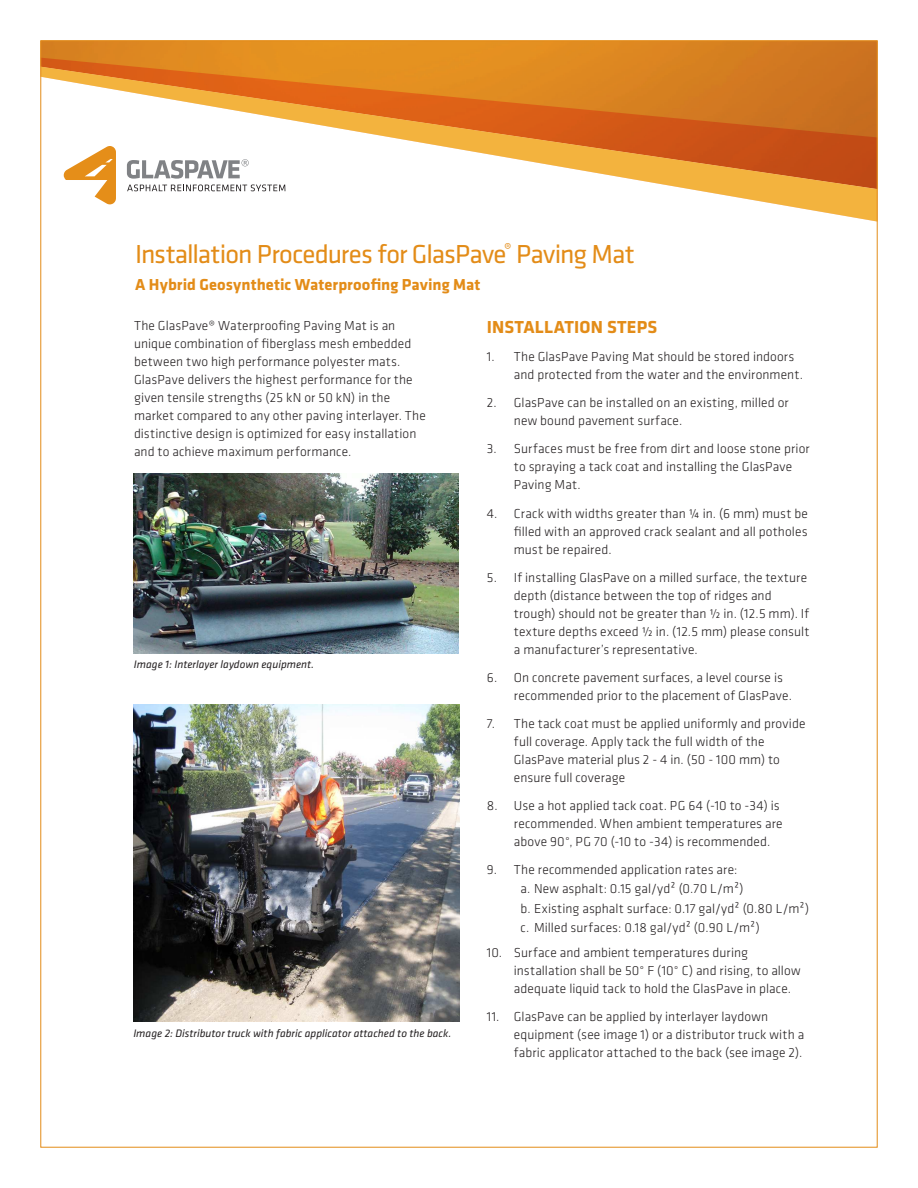
<style>
.page{position:relative;width:918px;height:1188px;background:#fff}
.page>*{position:absolute;margin:0;border:0;box-sizing:border-box;transform-origin:0 0}
.t1{font:27px "Klavika";letter-spacing:-.03em;color:#e38c18}
.t2{font:700 18px "Klavika";letter-spacing:.01em;color:#e38c18}
.t3{font:700 16.5px "Klavika";letter-spacing:.005em;color:#e38c18}
.t4{font:300 13.5px/18px "Klavika";letter-spacing:.01em;color:#231f20}
.t5{font:italic 11.25px "Klavika";color:#231f20}
</style>
<div class="page">
<img style="left:134px;top:474px;width:325px;height:179px">
<img style="left:133px;top:704px;width:326px;height:317px">
<img style="left:40px;top:40px;width:838px;height:18px">
<svg style="left:42px;top:58px;width:836px;height:9px;background:#dd851f"></svg>
<svg style="left:42px;top:67px;width:836px;height:155px"></svg>
<h1 class="t1" style="left:135px;top:244px;width:501px">Installation Procedures for GlasPave<sup>®</sup> Paving Mat</h1>
<p class="t3" style="left:135px;top:279px;width:347px">A Hybrid Geosynthetic Waterproofing Paving Mat</p>
<p class="t4" style="left:134px;top:316px;width:293px">The GlasPave® Waterprooing Paving Mat is an unique combination of iberglass mesh embedded between two high performance polyester mats.<br>GlasPave delivers the highest performance for the given tensile strengths (25 kN or 50 kN) in the market compared to any other paving interlayer. The distinctive design is optimized for easy installation and to achieve maximum performance.</p>
<p class="t5" style="left:134px;top:660px;width:182px">Image 1: Interlayer laydown equipment.</p>
<p class="t5" style="left:133px;top:1029px;width:320px">Image 2: Distributor truck with fabric applicator attached to the back.</p>
<h2 class="t2" style="left:487px;top:320px;width:172px">INSTALLATION STEPS</h2>
<p class="t4" style="left:514px;top:348px;width:291px;text-indent:-27px">1. The GlasPave Paving Mat should be stored indoors and protected from the water and the environment.</p>
<p class="t4" style="left:514px;top:394px;width:276px;text-indent:-27px">2. GlasPave can be installed on an existing, milled or new bound pavement surface.</p>
<p class="t4" style="left:514px;top:440px;width:297px;text-indent:-27px">3. Surfaces must be free from dirt and loose stone prior to spraying a tack coat and installing the GlasPave<br>Paving Mat.</p>
<p class="t4" style="left:514px;top:504px;width:296px;text-align:justify;text-indent:-27px">4. Crack with widths greater than 4 in. (6 mm) must be illed with an approved crack sealant and all potholes must be repaired.</p>
<p class="t4" style="left:514px;top:569px;width:297px;text-indent:-27px">5. If installing GlasPave on a milled surface, the texture depth (distance between the top of ridges and trough) should not be greater than 2 in. (12.5 mm). If texture depths exceed 2 in. (12.5 mm) please consult a manufacturer’s representative.</p>
<p class="t4" style="left:514px;top:669px;width:280px;text-indent:-27px">6. On concrete pavement surfaces, a level course is recommended prior to the placement of GlasPave.</p>
<p class="t4" style="left:514px;top:715px;width:293px;text-indent:-27px">7. The tack coat must be applied uniformly and provide full coverage. Apply tack the full width of the GlasPave material plus 2 - 4 in. (50 - 100 mm) to ensure full coverage</p>
<p class="t4" style="left:514px;top:797px;width:270px;text-indent:-27px">8. Use a hot applied tack coat. PG 64 (-10 to -34) is recommended. When ambient temperatures are above 90°, PG 70 (-10 to -34) is recommended.</p>
<p class="t4" style="left:521px;top:861px;width:290px;line-height:19.2px;text-indent:-34px">9. The recommended application rates are:<br>a. New asphalt: 0.15 gal/yd² (0.70 L/m²)<br>b. Existing asphalt surface: 0.17 gal/yd² (0.80 L/m²) c. Milled surfaces: 0.18 gal/yd² (0.90 L/m²)</p>
<p class="t4" style="left:514px;top:943px;width:288px;text-indent:-27px">10. Surface and ambient temperatures during installation shall be 50° F (10° C) and rising, to allow adequate liquid tack to hold the GlasPave in place.</p>
<p class="t4" style="left:514px;top:1008px;width:292px;text-indent:-27px">11. GlasPave can be applied by interlayer laydown equipment (see image 1) or a distributor truck with a fabric applicator attached to the back (see image 2).</p>
</div>
